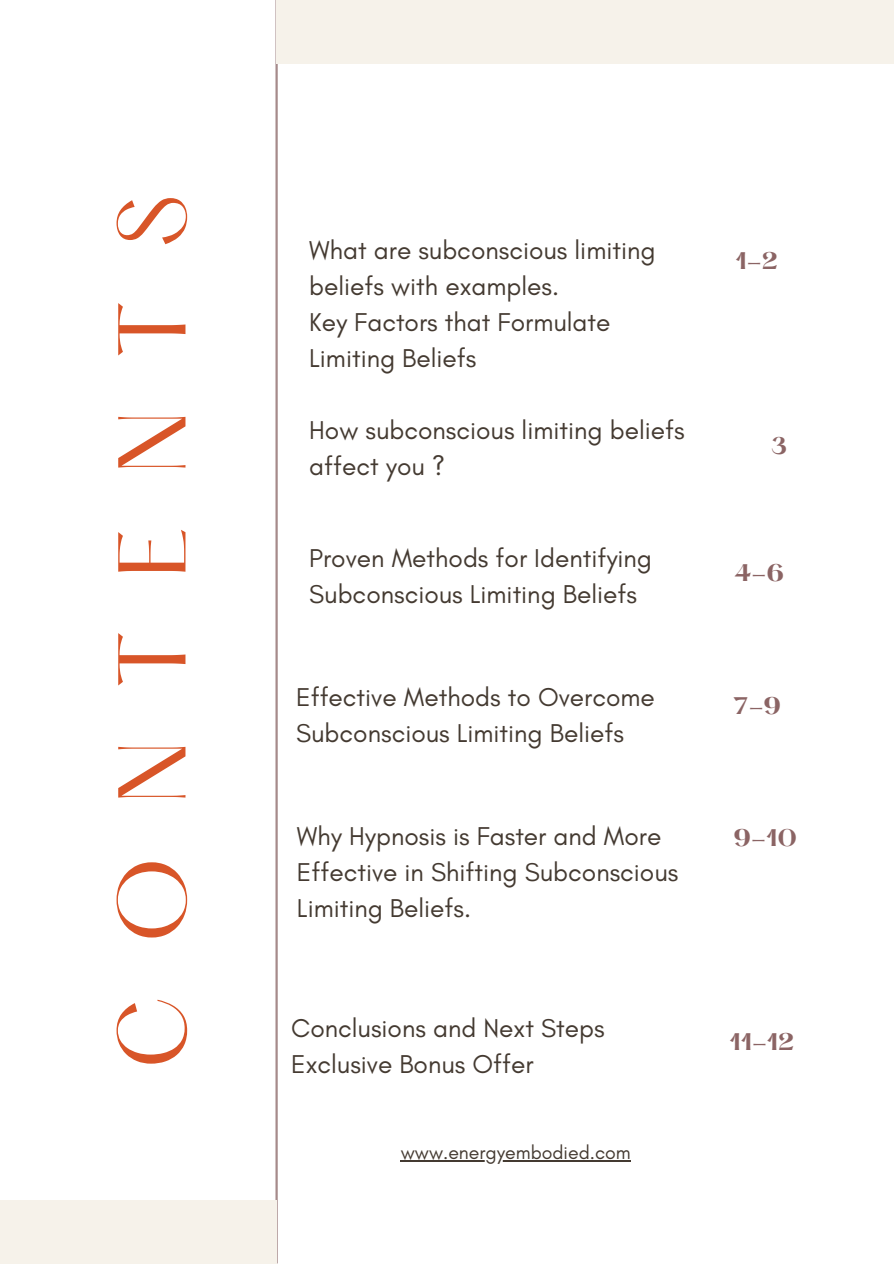
<style>
.page{position:relative;width:894px;height:1264px;background:#fff}
.page>*{position:absolute;margin:0;border:0;box-sizing:border-box;transform-origin:0 0}
.t1{font:84px "Hatton";letter-spacing:.64em;color:#d85528}
.t2{font:26.25px/36px "Glacial Indifference";color:#443a31}
.t3{font:700 21px "Hatton";color:#8b6464}
.t4{font:19.5px "Glacial Indifference";color:#443a31}
</style>
<div class="page">
<hr style="left:275px;top:0;width:3px;height:1263px;background:#a68b8b">
<hr style="left:400px;top:1160px;width:230px;height:1px;background:#443a31">
<div style="left:276px;top:0;width:617px;height:64px;background:#f6f2ea"></div>
<div style="left:0;top:1199px;width:276px;height:64px;background:#f6f2ea"></div>
<p class="t1" style="left:113px;top:1068px;width:875px;rotate:-90deg">CONTENTS</p>
<h2 class="t2" style="left:309px;top:232px;width:348px">What are subconscious limiting beliefs with examples.<br>Key Factors that Formulate<br>Limiting Beliefs</h2>
<h3 class="t2" style="left:309px;top:412px;width:377px">How subconscious limiting beliefs affect you ?</h3>
<h2 class="t2" style="left:309px;top:540px;width:344px">Proven Methods for Identifying<br>Subconscious Limiting Beliefs</h2>
<h2 class="t2" style="left:296px;top:679px;width:360px">Effective Methods to Overcome<br>Subconscious Limiting Beliefs</h2>
<h3 class="t2" style="left:297px;top:818px;width:383px">Why Hypnosis is Faster and More<br>Effective in Shifting Subconscious<br>Limiting Beliefs.</h3>
<h2 class="t2" style="left:291px;top:1010px;width:315px">Conclusions and Next Steps<br>Exclusive Bonus Offer</h2>
<h1 class="t4" style="left:400px;top:1140px;width:231px">www.energyembodied.com</h1>
<h2 class="t3" style="left:735px;top:251px;width:44px">1-2</h2>
<h3 class="t3" style="left:770px;top:436px;width:17px">3</h3>
<h2 class="t3" style="left:734px;top:562px;width:51px">4-6</h2>
<p class="t3" style="left:733px;top:695px;width:49px">7-9</p>
<h3 class="t3" style="left:733px;top:828px;width:65px">9-10</h3>
<h3 class="t3" style="left:729px;top:1031px;width:66px">11-12</h3>
</div>
